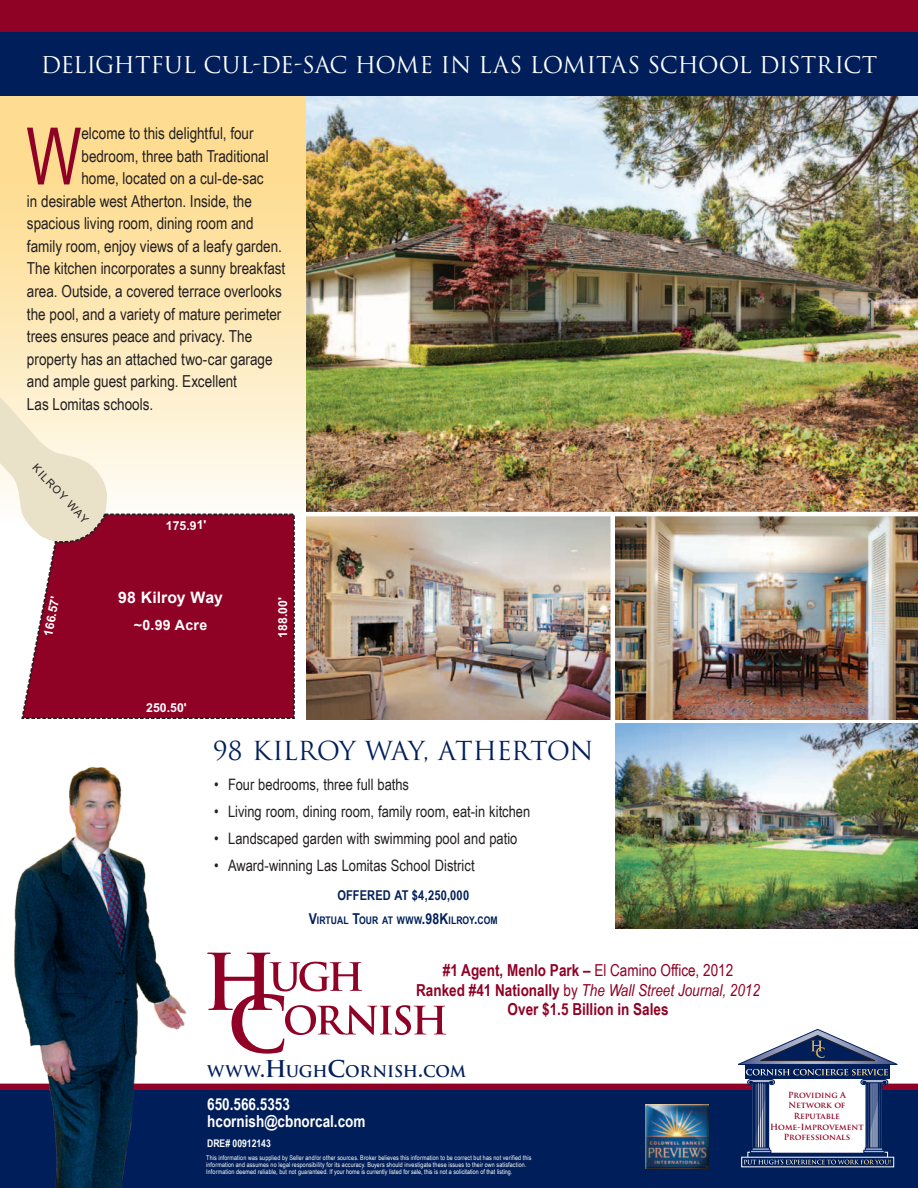
<style>
.page{position:relative;width:918px;height:1188px;background:#fff}
.page>*{position:absolute;margin:0;border:0;box-sizing:border-box;transform-origin:0 0}
.t1{font:79.35px "Arial Narrow";color:#900126;scale:.9 1}
.t2{font:25.5px "Trajan";letter-spacing:-.03em;color:#001f5a}
.t3{font:22.5px "Trajan";letter-spacing:-.015em;color:#fff}
.t4{font:16.5px "Arial Narrow";color:#231f20}
.t5{font:700 16.5px/19.5px "Arial Narrow";color:#900126;text-align:center}
.t6{font:700 16.5px/16.5px "Arial Narrow";color:#fff}
.t7{font:15.75px "Arial Narrow";color:#231f20}
.t8{font:700 15.75px "Trajan";letter-spacing:-.02em;color:#001f5a}
.t9{font:700 15.75px "Arial";color:#fff}
.t10{font:700 14.25px "Arial";letter-spacing:.02em;color:#fff}
.t11{font:700 13.5px "Arial Narrow";letter-spacing:.02em;color:#001f5a}
.t12{font:700 12.3px "Arial";letter-spacing:-.005em;color:#fff}
.t13{font:10.8px "Arial";color:#231f20}
.t14{font:700 10.5px "Arial Narrow";letter-spacing:.01em;color:#001f5a}
.t15{font:700 10.5px "Arial Narrow";color:#fff}
.t16{font:700 8.25px/10.6px "Trajan Pro";color:#900126;text-align:center}
.t17{font:6.6px/7.2px "Arial Narrow";letter-spacing:.02em;color:#fff}
.s1{font-size:15px}
.s2{font-weight:400}
.s3{font-weight:400;font-style:italic}
.s4{font-size:22.5px}
</style>
<div class="page">
<img style="left:615px;top:724px;width:303px;height:205px">
<svg style="left:0;top:95px;width:306px;height:405px;background:#fde6b0"></svg>
<img style="left:306px;top:95px;width:612px;height:417px">
<svg style="left:0;top:1084px;width:918px;height:7px;background:#7b052d"></svg>
<div style="left:0;top:1091px;width:918px;height:97px;background:#001f5a"></div>
<img style="left:646px;top:1105px;width:63px;height:63px">
<div style="left:0;top:0;width:918px;height:95px;background:#001f5a"></div>
<div style="left:0;top:0;width:918px;height:32px;background:#900126"></div>
<svg style="left:747px;top:1152px;width:141px;height:5px"></svg>
<svg style="left:744px;top:1164px;width:147px;height:1px"></svg>
<div style="left:753px;top:1079px;width:129px;height:73px;background:#fff"></div>
<hr style="left:865px;top:1148px;width:18px;height:3px;background:#b3b8d1">
<div style="left:864px;top:1150px;width:20px;height:3px;background:#b3b8d1;border:1px solid #001f5a"></div>
<hr style="left:752px;top:1148px;width:18px;height:3px;background:#b3b8d1">
<div style="left:750px;top:1150px;width:21px;height:3px;background:#b3b8d1;border:1px solid #001f5a"></div>
<svg style="left:738px;top:1029px;width:159px;height:120px"></svg>
<svg style="left:744px;top:1159px;width:147px;height:5px"></svg>
<svg style="left:207px;top:953px;width:239px;height:101px"></svg>
<img style="left:4px;top:766px;width:194px;height:422px">
<img style="left:306px;top:516px;width:612px;height:203px">
<hr style="left:611px;top:514px;width:4px;height:434px;background:#fff">
<svg style="left:0;top:384px;width:108px;height:128px;background:#f4ead1"></svg>
<svg style="left:21px;top:512px;width:274px;height:207px;background:#981a3a"></svg>
<h3 class="t3" style="left:41px;top:52px;width:838px">DELIGHTFUL CUL-DE-SAC HOME IN LAS LOMITAS SCHOOL DISTRICT</h3>
<h1 class="t1" style="left:26px;top:111px;width:63px">W</h1>
<p class="t4" style="left:81px;top:124px;width:174px">elcome to this delightful, four</p>
<p class="t4" style="left:81px;top:147px;width:189px">bedroom, three bath Traditional</p>
<p class="t4" style="left:81px;top:169px;width:184px">home, located on a cul-de-sac</p>
<p class="t4" style="left:27px;top:192px;width:227px">in desirable west Atherton. Inside, the</p>
<p class="t4" style="left:27px;top:214px;width:228px">spacious living room, dining room and</p>
<p class="t4" style="left:27px;top:237px;width:256px">family room, enjoy views of a leafy garden.</p>
<p class="t4" style="left:27px;top:259px;width:260px">The kitchen incorporates a sunny breakfast</p>
<p class="t4" style="left:27px;top:282px;width:256px">area. Outside, a covered terrace overlooks</p>
<p class="t4" style="left:27px;top:304px;width:256px">the pool, and a variety of mature perimeter</p>
<p class="t4" style="left:27px;top:327px;width:227px">trees ensures peace and privacy. The</p>
<p class="t4" style="left:27px;top:349px;width:247px">property has an attached two-car garage</p>
<p class="t4" style="left:27px;top:372px;width:211px">and ample guest parking. Excellent</p>
<p class="t4" style="left:27px;top:394px;width:128px">Las Lomitas schools.</p>
<p class="t13" style="left:40px;top:461px;width:77px;rotate:47deg">KILROY WAY</p>
<p class="t12" style="left:166px;top:518px;width:42px">175.91'</p>
<p class="t9" style="left:118px;top:587px;width:106px">98 Kilroy Way</p>
<p class="t12" style="left:41px;top:635px;width:42px;rotate:-79deg">166.57'</p>
<p class="t12" style="left:276px;top:638px;width:42px;rotate:-90deg">188.00'</p>
<p class="t10" style="left:134px;top:615px;width:75px">~0.99 Acre</p>
<p class="t12" style="left:146px;top:700px;width:42px">250.50'</p>
<h2 class="t2" style="left:213px;top:735px;width:382px">98 KILROY WAY, ATHERTON</h2>
<p class="t7" style="left:214px;top:776px;width:196px">• Four bedrooms, three full baths</p>
<p class="t7" style="left:214px;top:803px;width:318px">• Living room, dining room, family room, eat-in kitchen</p>
<p class="t7" style="left:214px;top:830px;width:305px">• Landscaped garden with swimming pool and patio</p>
<p class="t7" style="left:214px;top:857px;width:262px">• Award-winning Las Lomitas School District</p>
<p class="t11" style="left:337px;top:888px;width:31px">offered</p>
<p class="t11" style="left:394px;top:888px;width:76px">at $4,250,000</p>
<p class="t14" style="left:309px;top:914px;width:191px"><span class="s1">V</span>IRTUAL <span class="s1">T</span>OUR AT WWW<span class="s1">.98K</span>ILROY<span class="s1">.</span>COM</p>
<p class="t5" style="left:416px;top:961px;width:345px">#1 Agent, Menlo Park – <span class="s2">El Camino Office, 2012<br></span>Ranked #41 Nationally <span class="s2">by</span> <span class="s3">The Wall Street Journal, 2012<br></span>Over $1.5 Billion in Sales</p>
<p class="t8" style="left:207px;top:1061px;width:260px">WWW<span class="s4">.H</span>UGH<span class="s4">C</span>ORNISH<span class="s4">.</span>COM</p>
<p class="t6" style="left:207px;top:1096px;width:160px">650.566.5353 hcornish@cbnorcal.com</p>
<p class="t15" style="left:207px;top:1137px;width:65px">DRE# 00912143</p>
<p class="t17" style="left:206px;top:1154px;width:327px">This information was supplied by Seller and/or other sources. Broker believes this information to be correct but has not verified this information and assumes no legal responsibility for its accuracy. Buyers should investigate these issues to their own satisfaction.<br>Information deemed reliable, but not guaranteed. If your home is currently listed for sale, this is not a solicitation of that listing.</p>
<p class="t16" style="left:770px;top:1090px;width:95px">Providing A<br>Network of<br>Reputable<br>Home-Improvement<br>Professionals</p>
</div>
